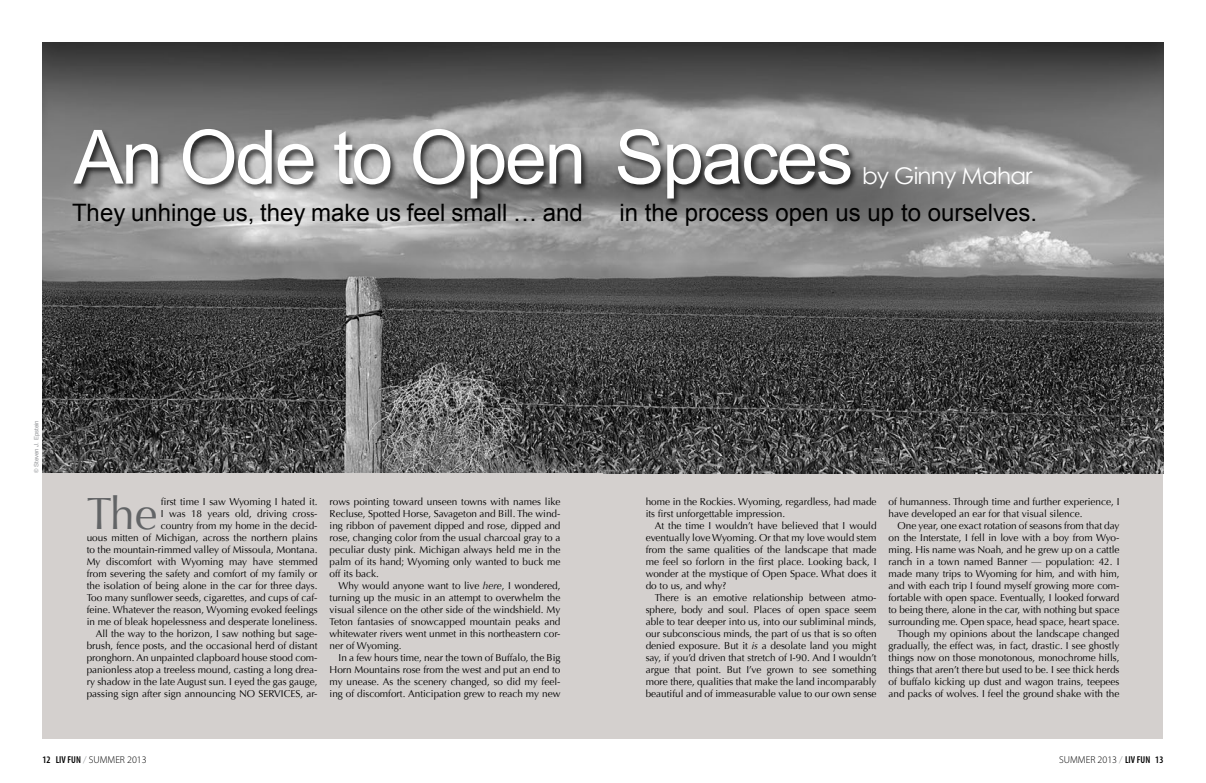
<style>
.page{position:relative;width:1206px;height:783px;background:#fff}
.page>*{position:absolute;margin:0;border:0;box-sizing:border-box;transform-origin:0 0}
.t1{font:75px "Arial";letter-spacing:-.03em;color:#fff}
.t2{font:45px "Optima";color:#626466}
.t3{font:24px "Arial";color:#000}
.t4{font:23px "Century Gothic";letter-spacing:-.03em;color:#fff}
.t5{font:10px/12px "Optima";color:#000;text-align:justify}
.t6{font:300 10px "Myriad Pro";color:#000}
.t7{font:6px "Helvetica";color:#939598}
.s1{font-style:italic}
.s2{font-weight:600;font-stretch:condensed}
.s3{color:#939598}
</style>
<div class="page">
<img style="left:43px;top:43px;width:1120px;height:430px">
<div style="left:43px;top:473px;width:1120px;height:266px;background:#d4d0ce"></div>
<div style="left:72px;top:127px;width:518px;height:80px;background:#000;opacity:.75"></div>
<div style="left:616px;top:127px;width:243px;height:80px;background:#000;opacity:.75"></div>
<h1 class="t1" style="left:74px;top:108px;width:781px">An Ode to Open Spaces</h1>
<h3 class="t3" style="left:72px;top:197px;width:512px">They unhinge us, they make us feel small … and</h3>
<h3 class="t3" style="left:620px;top:197px;width:419px">in the process open us up to ourselves.</h3>
<h3 class="t4" style="left:862px;top:162px;width:172px">by Ginny Mahar</h3>
<p class="t7" style="left:32px;top:473px;width:54px;rotate:-90deg">© Steven J. Epstein</p>
<h2 class="t2" style="left:87px;top:487px;width:72px">The</h2>
<p class="t5" style="left:87px;top:495px;width:232px;text-align:right">first time I saw Wyoming I hated it.<br>I was 18 years old, driving cross-<br>country from my home in the decid-<br>uous mitten of Michigan, across the northern plains to the mountain-rimmed valley of Missoula, Montana.<br>My discomfort with Wyoming may have stemmed from severing the safety and comfort of my family or the isolation of being alone in the car for three days.<br>Too many sunflower seeds, cigarettes, and cups of caf&shy;feine. Whatever the reason, Wyoming evoked feelings in me of bleak hopelessness and desperate loneliness.<br>All the way to the horizon, I saw nothing but sage&shy;brush, fence posts, and the occasional herd of distant pronghorn. An unpainted clapboard house stood com&shy;panionless atop a treeless mound, casting a long drea&shy;ry shadow in the late August sun. I eyed the gas gauge, passing sign after sign announcing NO SERVICES, ar-</p>
<p class="t5" style="left:330px;top:495px;width:232px">rows pointing toward unseen towns with names like Recluse, Spotted Horse, Savageton and Bill. The wind&shy;ing ribbon of pavement dipped and rose, dipped and rose, changing color from the usual charcoal gray to a peculiar dusty pink. Michigan always held me in the palm of its hand; Wyoming only wanted to buck me off its back.</p>
<p class="t5" style="left:330px;top:579px;width:232px;text-indent:9px">Why would anyone want to live <span class="s1">here</span>, I wondered, turning up the music in an attempt to overwhelm the visual silence on the other side of the windshield. My Teton fantasies of snowcapped mountain peaks and whitewater rivers went unmet in this northeastern cor&shy;ner of Wyoming.</p>
<p class="t5" style="left:330px;top:651px;width:232px;text-indent:9px">In a few hours time, near the town of Buffalo, the Big Horn Mountains rose from the west and put an end to my unease. As the scenery changed, so did my feel&shy;ing of discomfort. Anticipation grew to reach my new</p>
<p class="t5" style="left:646px;top:495px;width:232px">home in the Rockies. Wyoming, regardless, had made its first unforgettable impression.</p>
<p class="t5" style="left:646px;top:519px;width:232px;text-indent:9px">At the time I wouldn’t have believed that I would eventually love Wyoming. Or that my love would stem from the same qualities of the landscape that made me feel so forlorn in the first place. Looking back, I wonder at the mystique of Open Space. What does it do to us, and why?</p>
<p class="t5" style="left:646px;top:591px;width:232px;text-indent:9px">There is an emotive relationship between atmo&shy;sphere, body and soul. Places of open space seem able to tear deeper into us, into our subliminal minds, our subconscious minds, the part of us that is so often denied exposure. But it <span class="s1">is</span> a desolate land you might say, if you’d driven that stretch of I-90. And I wouldn’t argue that point. But I’ve grown to see something more there, qualities that make the land incomparably beautiful and of immeasurable value to our own sense</p>
<p class="t5" style="left:889px;top:495px;width:232px">of humanness. Through time and further experience, I have developed an ear for that visual silence.</p>
<p class="t5" style="left:889px;top:519px;width:232px;text-align:right">One year, one exact rotation of seasons from that day on the Interstate, I fell in love with a boy from Wyo&shy;ming. His name was Noah, and he grew up on a cattle ranch in a town named Banner — population: 42. I made many trips to Wyoming for him, and with him, and with each trip I found myself growing more com&shy;fortable with open space. Eventually, I looked forward to being there, alone in the car, with nothing but space surrounding me. Open space, head space, heart space.<br>Though my opinions about the landscape changed gradually, the effect was, in fact, drastic. I see ghostly things now on those monotonous, monochrome hills, things that aren’t there but used to be. I see thick herds of buffalo kicking up dust and wagon trains, teepees and packs of wolves. I feel the ground shake with the</p>
<p class="t6" style="left:43px;top:754px;width:106px"><span class="s2">12 LIV FUN</span> <span class="s3">/</span> SUMMER 2013</p>
<p class="t6" style="left:1059px;top:754px;width:106px">SUMMER 2013 <span class="s3">/</span> <span class="s2">LIV FUN 13</span></p>
</div>
